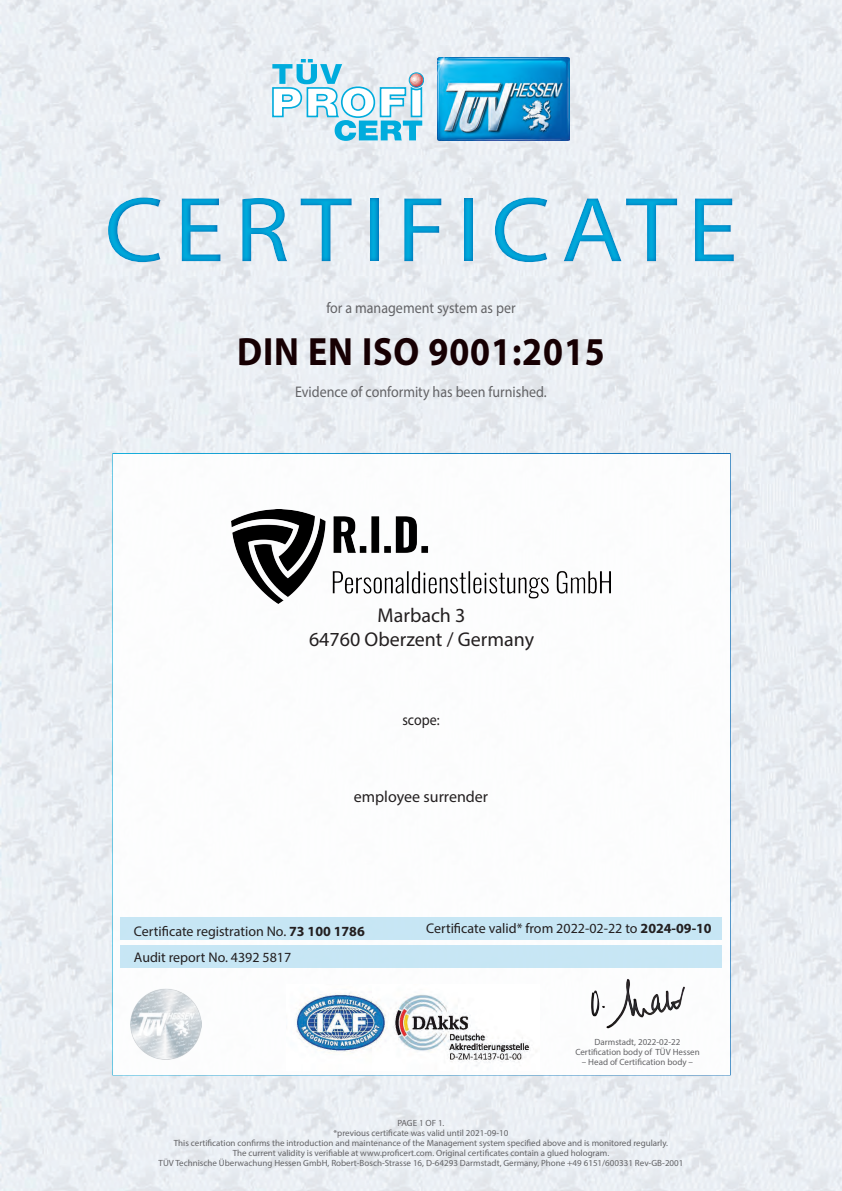
<style>
.page{position:relative;width:842px;height:1191px;background:#fff}
.page>*{position:absolute;margin:0;border:0;box-sizing:border-box;transform-origin:0 0}
.t1{font:93px "Myriad Pro";letter-spacing:.1em;color:#00acdd;scale:1.1 1}
.t2{font:700 39.6px "Myriad Pro";letter-spacing:.025em;color:#170003;scale:.91 1}
.t3{font:20px/24px "Myriad Pro";color:#231f20;text-align:center}
.t4{font:16px "Myriad Pro";color:#231f20}
.t5{font:15.4px "Myriad Pro";color:#636366;scale:.91 1}
.t6{font:15.4px "Myriad Pro";color:#231f20;scale:.91 1}
.t7{font:14px/26px "Myriad Pro";color:#231f20}
.t8{font:9px/10px "Myriad Pro";color:#636366;text-align:center}
.s1{font-weight:700}
</style>
<div class="page">
<img style="left:0;top:0;width:842px;height:1191px">
<img style="left:437px;top:57px;width:132px;height:83px">
<svg style="left:272px;top:59px;width:152px;height:82px"></svg>
<div style="left:112px;top:453px;width:619px;height:622px;background:#fff;border:2px solid #fff"></div>
<div style="left:120px;top:945px;width:602px;height:23px;background:#c1e4f4"></div>
<div style="left:121px;top:917px;width:601px;height:22px;background:#c1e4f4"></div>
<img style="left:296px;top:992px;width:234px;height:74px">
<img style="left:744px;top:810px;width:77px;height:55px">
<img style="left:736px;top:724px;width:98px;height:40px">
<img style="left:735px;top:636px;width:95px;height:35px">
<img style="left:736px;top:549px;width:93px;height:35px">
<img style="left:737px;top:479px;width:91px;height:36px">
<img style="left:591px;top:979px;width:94px;height:50px">
<img style="left:735px;top:931px;width:104px;height:31px">
<div style="left:0;top:172px;width:842px;height:114px;background:#006bb6;opacity:.75"></div>
<img style="left:130px;top:988px;width:71px;height:71px">
<img style="left:231px;top:510px;width:380px;height:93px">
<h1 class="t1" style="left:104px;top:173px;width:577px">CERTIFICATE</h1>
<h3 class="t5" style="left:326px;top:298px;width:209px">for a management system as per</h3>
<h2 class="t2" style="left:237px;top:326px;width:406px">DIN EN ISO 9001:2015</h2>
<h3 class="t5" style="left:295px;top:382px;width:278px">Evidence of conformity has been furnished.</h3>
<h3 class="t3" style="left:309px;top:603px;width:227px">Marbach 3<br>64760 Oberzent / Germany</h3>
<h3 class="t6" style="left:402px;top:710px;width:42px">scope:</h3>
<h3 class="t4" style="left:354px;top:786px;width:136px">employee surrender</h3>
<h3 class="t7" style="left:134px;top:917px;width:232px">Certificate registration No. <span class="s1">73 100 1786<br></span>Audit report No. 4392 5817</h3>
<h3 class="t7" style="left:426px;top:915px;width:287px">Certificate valid* from 2022-02-22 to <span class="s1">2024-09-10</span></h3>
<p class="t8" style="left:575px;top:1037px;width:126px">Darmstadt, 2022-02-22<br>Certification body of TÜV Hessen</p>
<p class="t8" style="left:582px;top:1057px;width:113px">– Head of Certification body –</p>
<p class="t8" style="left:159px;top:1118px;width:526px">PAGE 1 OF 1.<br>*previous certificate was valid until 2021-09-10<br>This certification confirms the introduction and maintenance of the Management system specified above and is monitored regularly.<br>The current validity is verifiable at www.proficert.com. Original certificates contain a glued hologram.<br>TÜV Technische Überwachung Hessen GmbH, Robert-Bosch-Strasse 16, D-64293 Darmstadt, Germany, Phone +49 6151/600331 Rev-GB-2001</p>
</div>
